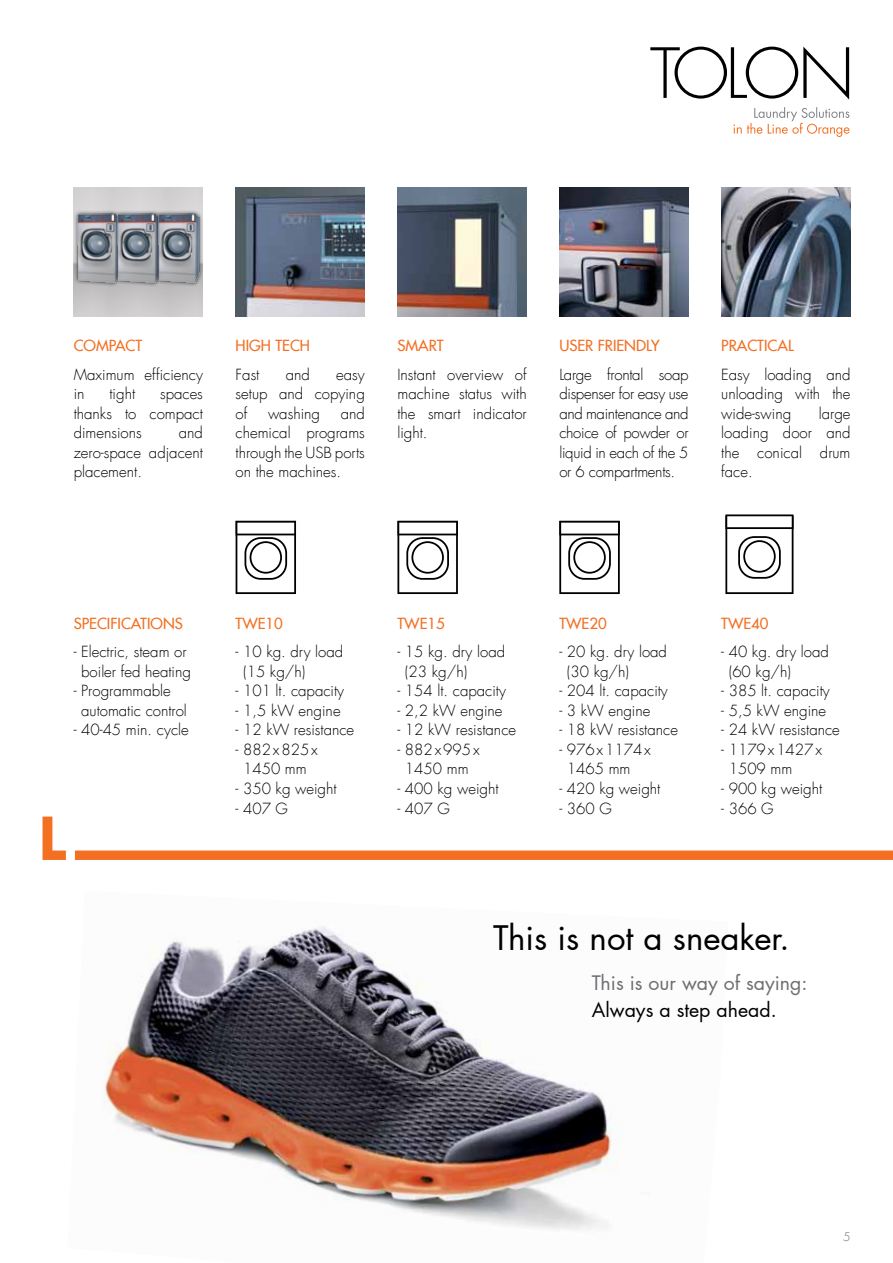
<style>
.page{position:relative;width:893px;height:1263px;background:#fff}
.page>*{position:absolute;margin:0;border:0;box-sizing:border-box;transform-origin:0 0}
.t1{font:33px "Futura LT Pro";color:#000}
.t2{font:19.5px "Futura LT Pro";color:#6d6e71}
.t3{font:19.5px "Futura LT Pro";color:#000}
.t4{font:300 15px/19.5px "Futura Std";color:#000}
.t5{font:500 15px "Futura Std";color:#f36f21}
.t6{font:300 12px "Futura LT Pro";color:#6d6e71}
</style>
<div class="page">
<img style="left:103px;top:926px;width:515px;height:304px">
<svg style="left:559px;top:521px;width:61px;height:73px"></svg>
<svg style="left:725px;top:514px;width:68px;height:80px"></svg>
<svg style="left:43px;top:816px;width:850px;height:44px"></svg>
<svg style="left:397px;top:521px;width:61px;height:73px"></svg>
<svg style="left:236px;top:521px;width:60px;height:73px"></svg>
<img style="left:236px;top:187px;width:129px;height:129px">
<img style="left:721px;top:187px;width:129px;height:129px">
<img style="left:559px;top:187px;width:130px;height:129px">
<img style="left:397px;top:187px;width:130px;height:129px">
<img style="left:73px;top:211px;width:41px;height:78px">
<div style="left:113px;top:210px;width:50px;height:77px;background:#000;opacity:.75"></div>
<img style="left:114px;top:211px;width:40px;height:78px">
<img style="left:154px;top:211px;width:49px;height:78px">
<svg style="left:733px;top:107px;width:117px;height:30px"></svg>
<svg style="left:650px;top:47px;width:199px;height:53px"></svg>
<p class="t5" style="left:74px;top:336px;width:21px">COMPACT</p>
<p class="t4" style="left:74px;top:365px;width:131px">Maximum efficiency in</p>
<p class="t4" style="left:110px;top:384px;width:27px">tight</p>
<p class="t4" style="left:74px;top:384px;width:131px;text-align:justify;text-indent:86px">spaces thanks to compact dimensions</p>
<p class="t4" style="left:74px;top:423px;width:131px;text-align:justify;text-indent:105px">and zero-space adjacent placement.</p>
<p class="t5" style="left:236px;top:336px;width:50px">HIGH TECH</p>
<p class="t4" style="left:236px;top:365px;width:25px">Fast</p>
<p class="t4" style="left:286px;top:365px;width:26px">and</p>
<p class="t4" style="left:236px;top:365px;width:131px;text-align:justify;text-indent:101px">easy setup and copying of</p>
<p class="t4" style="left:236px;top:404px;width:131px;text-align:justify;text-indent:105px">and chemical programs through the USB ports on the machines.</p>
<p class="t4" style="left:268px;top:404px;width:54px">washing</p>
<p class="t5" style="left:397px;top:336px;width:19px">SMART</p>
<p class="t4" style="left:397px;top:365px;width:131px;text-align:justify">Instant overview of machine status with the smart indicator light.</p>
<p class="t5" style="left:559px;top:336px;width:19px">USER</p>
<p class="t5" style="left:598px;top:336px;width:9px">FRIEND</p>
<p class="t5" style="left:646px;top:336px;width:15px">LY</p>
<p class="t4" style="left:559px;top:365px;width:131px;text-align:justify">Large frontal soap dispenser for easy use and maintenance and choice of powder or liquid in each of the 5 or 6 compartments.</p>
<p class="t5" style="left:721px;top:336px;width:17px">PRACTICA</p>
<p class="t5" style="left:788px;top:336px;width:7px">L</p>
<p class="t4" style="left:721px;top:365px;width:131px;text-align:justify">Easy loading and unloading with the wide-swing</p>
<p class="t4" style="left:721px;top:404px;width:131px;text-align:justify;text-indent:98px">large loading door and the conical drum face.</p>
<p class="t5" style="left:74px;top:614px;width:17px">SPECIFICATIONS</p>
<p class="t4" style="left:74px;top:643px;width:119px;text-align:center">- Electric, steam or boiler fed heating</p>
<p class="t4" style="left:81px;top:682px;width:107px;text-indent:-8px">- Programmable automatic control</p>
<p class="t4" style="left:74px;top:721px;width:117px">- 40-45 min. cycle</p>
<p class="t5" style="left:236px;top:614px;width:49px">TWE10</p>
<p class="t4" style="left:243px;top:643px;width:102px;text-indent:-8px">- 10 kg. dry load (15 kg/h)</p>
<p class="t4" style="left:236px;top:682px;width:110px">- 101 lt. capacity</p>
<p class="t4" style="left:236px;top:701px;width:107px">- 1,5 kW engine</p>
<p class="t4" style="left:236px;top:721px;width:120px">- 12 kW resistance</p>
<p class="t4" style="left:236px;top:740px;width:84px;text-align:center">- 882x825x<br>1450 mm</p>
<p class="t4" style="left:236px;top:779px;width:103px">- 350 kg weight</p>
<p class="t4" style="left:236px;top:799px;width:54px">- 407 G</p>
<p class="t5" style="left:397px;top:614px;width:49px">TWE15</p>
<p class="t4" style="left:405px;top:643px;width:102px;text-indent:-8px">- 15 kg. dry load (23 kg/h)</p>
<p class="t4" style="left:397px;top:682px;width:110px">- 154 lt. capacity</p>
<p class="t4" style="left:397px;top:701px;width:107px">- 2,2 kW engine</p>
<p class="t4" style="left:397px;top:721px;width:120px">- 12 kW resistance</p>
<p class="t4" style="left:397px;top:740px;width:84px;text-align:center">- 882x995x<br>1450 mm</p>
<p class="t4" style="left:397px;top:779px;width:103px">- 400 kg weight</p>
<p class="t4" style="left:397px;top:799px;width:54px">- 407 G</p>
<p class="t5" style="left:559px;top:614px;width:49px">TWE20</p>
<p class="t4" style="left:567px;top:643px;width:102px;text-indent:-8px">- 20 kg. dry load (30 kg/h)</p>
<p class="t4" style="left:559px;top:682px;width:110px">- 204 lt. capacity</p>
<p class="t4" style="left:559px;top:701px;width:93px">- 3 kW engine</p>
<p class="t4" style="left:559px;top:721px;width:120px">- 18 kW resistance</p>
<p class="t4" style="left:567px;top:740px;width:86px;text-indent:-8px">- 976x1174x<br>1465 mm</p>
<p class="t4" style="left:559px;top:779px;width:103px">- 420 kg weight</p>
<p class="t4" style="left:559px;top:799px;width:54px">- 360 G</p>
<p class="t5" style="left:721px;top:614px;width:49px">TWE40</p>
<p class="t4" style="left:729px;top:643px;width:102px;text-indent:-8px">- 40 kg. dry load (60 kg/h)</p>
<p class="t4" style="left:721px;top:682px;width:110px">- 385 lt. capacity</p>
<p class="t4" style="left:721px;top:701px;width:107px">- 5,5 kW engine</p>
<p class="t4" style="left:721px;top:721px;width:120px">- 24 kW resistance</p>
<p class="t4" style="left:729px;top:740px;width:95px;text-indent:-8px">- 1179x1427x<br>1509 mm</p>
<p class="t4" style="left:721px;top:779px;width:103px">- 900 kg weight</p>
<p class="t4" style="left:721px;top:799px;width:54px">- 366 G</p>
<h1 class="t1" style="left:493px;top:915px;width:298px">This is not a sneaker.</h1>
<h2 class="t2" style="left:592px;top:969px;width:217px">This is our way of saying:</h2>
<h2 class="t3" style="left:592px;top:996px;width:186px">Always a step ahead.</h2>
<p class="t6" style="left:843px;top:1229px;width:9px">5</p>
</div>
